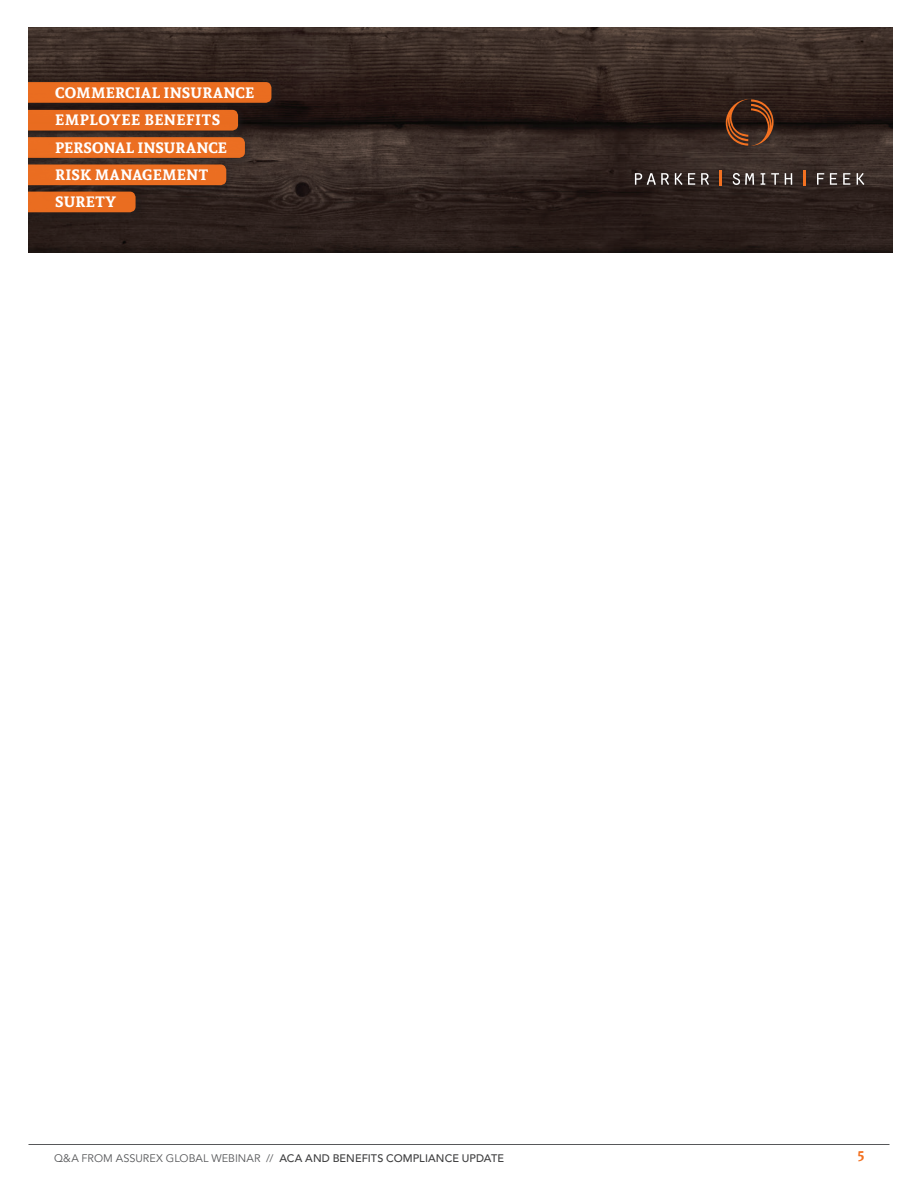
<style>
.page{position:relative;width:918px;height:1188px;background:#fff}
.page>*{position:absolute;margin:0;border:0;box-sizing:border-box;transform-origin:0 0}
.t1{font:700 15px/27.3px "Andada";letter-spacing:.015em;color:#fff}
.t2{font:700 13.5px "Andada";color:#f37121}
.t3{font:500 10.8px "Avenir LT Std";letter-spacing:.01em;color:#3e3e3f}
.s1{font-weight:400;color:#57585a}
</style>
<div class="page">
<hr style="left:28px;top:1144px;width:862px;height:1px;background:#57585a">
<img style="left:28px;top:27px;width:864px;height:226px">
<div style="left:631px;top:96px;width:238px;height:96px;background:#231f20;opacity:.75"></div>
<svg style="left:726px;top:99px;width:48px;height:47px;background:#57311c"></svg>
<svg style="left:635px;top:173px;width:34px;height:12px"></svg>
<svg style="left:675px;top:173px;width:20px;height:12px"></svg>
<svg style="left:701px;top:173px;width:8px;height:12px"></svg>
<svg style="left:733px;top:173px;width:21px;height:12px"></svg>
<svg style="left:761px;top:173px;width:4px;height:12px"></svg>
<svg style="left:771px;top:173px;width:8px;height:12px"></svg>
<svg style="left:785px;top:173px;width:7px;height:12px"></svg>
<svg style="left:817px;top:173px;width:7px;height:12px"></svg>
<svg style="left:830px;top:173px;width:7px;height:12px"></svg>
<svg style="left:843px;top:173px;width:7px;height:12px"></svg>
<svg style="left:857px;top:173px;width:7px;height:12px"></svg>
<svg style="left:719px;top:170px;width:2px;height:16px"></svg>
<svg style="left:803px;top:170px;width:2px;height:16px"></svg>
<div style="left:13px;top:77px;width:268px;height:35px;background:#231f20;opacity:.75"></div>
<svg style="left:28px;top:82px;width:243px;height:21px;background:#e66b1f"></svg>
<div style="left:13px;top:105px;width:234px;height:35px;background:#231f20;opacity:.75"></div>
<div style="left:28px;top:110px;width:210px;height:21px;background:#e96c20"></div>
<div style="left:13px;top:132px;width:241px;height:35px;background:#382d29"></div>
<svg style="left:28px;top:137px;width:217px;height:21px;background:#e86d21"></svg>
<div style="left:13px;top:160px;width:223px;height:34px;background:#231f20;opacity:.75"></div>
<div style="left:28px;top:164px;width:198px;height:21px;background:#ea6d21"></div>
<div style="left:13px;top:187px;width:132px;height:34px;background:#231f20"></div>
<div style="left:28px;top:192px;width:108px;height:20px;background:#ea6d20"></div>
<div style="left:0;top:0;width:28px;height:270px;background:#fff"></div>
<p class="t1" style="left:55px;top:79px;width:201px">COMMERCIAL INSURANCE<br>EMPLOYEE BENEFITS<br>PERSONAL INSURANCE<br>RISK MANAGEMENT<br>SURETY</p>
<p class="t3" style="left:54px;top:1152px;width:451px"><span class="s1">Q&amp;A FROM ASSUREX GLOBAL WEBINAR //</span> ACA AND BENEFITS COMPLIANCE UPDATE</p>
<p class="t2" style="left:858px;top:1145px;width:8px">5</p>
</div>
